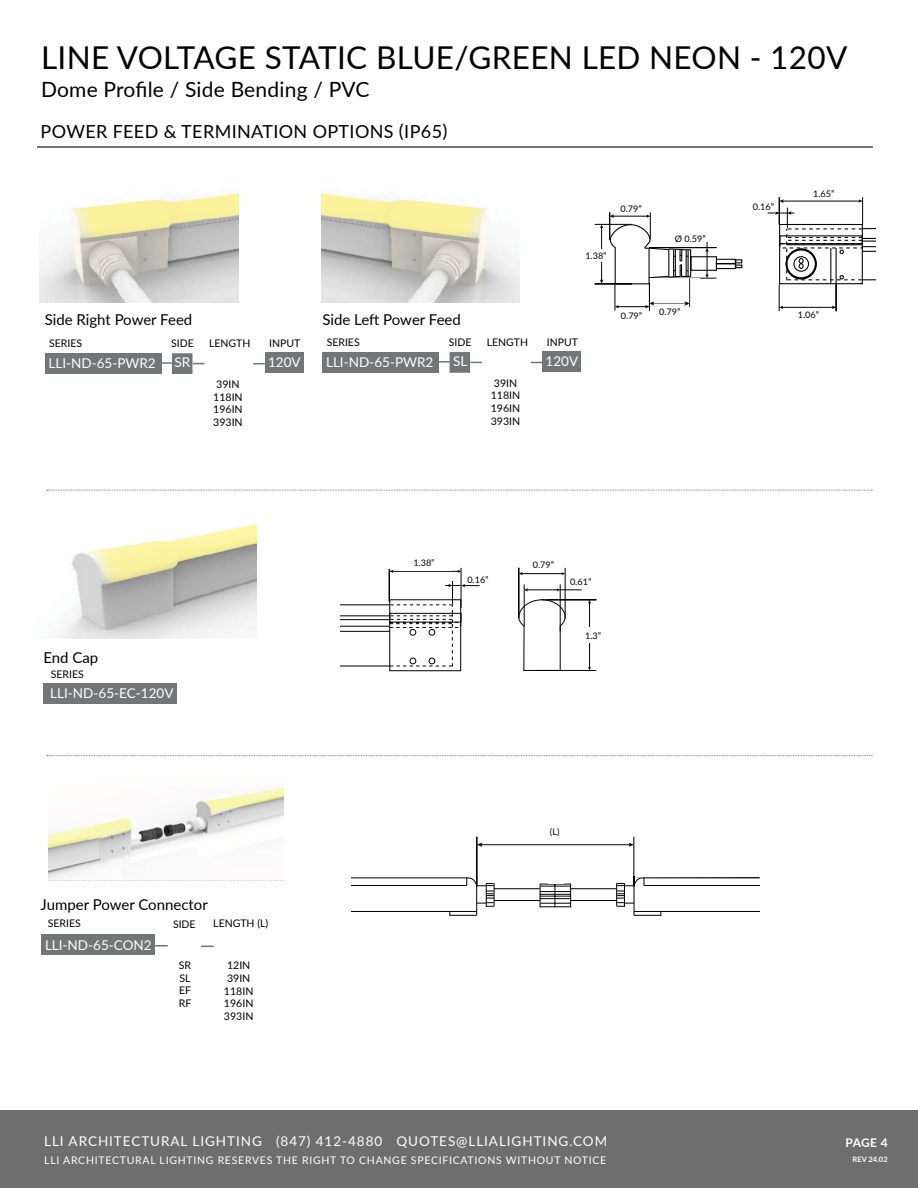
<style>
.page{position:relative;width:918px;height:1188px;background:#fff}
.page>*{position:absolute;margin:0;border:0;box-sizing:border-box;transform-origin:0 0}
.t1{font:31.5px "Lato";letter-spacing:.01em;color:#000}
.t2{font:21px "Lato";letter-spacing:.01em;color:#000}
.t3{font:18px "Lato";letter-spacing:.02em;color:#000}
.t4{font:15px "Lato";color:#000}
.t5{font:13.5px "Lato";letter-spacing:.07em;color:#fff}
.t6{font:13.5px "Lato";color:#fff}
.t7{font:700 12px "Lato";color:#fff}
.t8{font:10.5px/12.6px "Lato";color:#000}
.t9{font:10.5px "Lato";letter-spacing:.07em;color:#fff}
.t10{font:9px "Lato";color:#000}
.t11{font:700 7.5px "Lato";color:#fff}
</style>
<div class="page">
<div style="left:0;top:1110px;width:918px;height:78px;background:#6f6e6f"></div>
<hr style="left:38px;top:147px;width:835px;height:1px;background:#737577">
<hr style="left:523px;top:625px;width:2px;height:45px;background:#000">
<hr style="left:560px;top:626px;width:1px;height:44px;background:#000">
<hr style="left:523px;top:670px;width:38px;height:1px;background:#000">
<div style="left:389px;top:599px;width:72px;height:72px;border:1px solid #000"></div>
<hr style="left:340px;top:604px;width:50px;height:1px;background:#000">
<hr style="left:340px;top:615px;width:50px;height:1px;background:#000">
<hr style="left:340px;top:619px;width:50px;height:1px;background:#000">
<hr style="left:340px;top:626px;width:49px;height:1px;background:#000">
<hr style="left:340px;top:631px;width:50px;height:1px;background:#000">
<hr style="left:340px;top:666px;width:50px;height:1px;background:#000">
<svg style="left:518px;top:597px;width:47px;height:30px"></svg>
<hr style="left:522px;top:573px;width:41px;height:1px;background:#000">
<svg style="left:519px;top:572px;width:4px;height:3px"></svg>
<hr style="left:518px;top:568px;width:1px;height:50px;background:#000">
<hr style="left:565px;top:568px;width:1px;height:51px;background:#000">
<hr style="left:589px;top:603px;width:1px;height:65px;background:#000">
<hr style="left:541px;top:600px;width:55px;height:1px;background:#000">
<hr style="left:537px;top:670px;width:59px;height:1px;background:#000">
<hr style="left:527px;top:590px;width:31px;height:1px;background:#000">
<hr style="left:524px;top:584px;width:1px;height:42px;background:#000">
<hr style="left:560px;top:584px;width:1px;height:47px;background:#000">
<svg style="left:557px;top:588px;width:25px;height:3px"></svg>
<hr style="left:392px;top:571px;width:67px;height:1px;background:#000">
<hr style="left:389px;top:569px;width:1px;height:33px;background:#000">
<hr style="left:461px;top:568px;width:1px;height:40px;background:#000">
<svg style="left:389px;top:581px;width:91px;height:86px"></svg>
<div style="left:44px;top:683px;width:133px;height:21px;background:#737577"></div>
<svg style="left:47px;top:755px;width:825px;height:1px"></svg>
<div style="left:464px;top:568px;width:28px;height:15px;background:#fff"></div>
<div style="left:575px;top:628px;width:37px;height:15px;background:#fff"></div>
<svg style="left:201px;top:946px;width:13px;height:1px"></svg>
<svg style="left:155px;top:945px;width:13px;height:2px"></svg>
<div style="left:41px;top:934px;width:114px;height:20px;background:#737577"></div>
<div style="left:691px;top:256px;width:26px;height:15px;border:1px solid #000"></div>
<div style="left:716px;top:259px;width:20px;height:5px;border:1px solid #000"></div>
<div style="left:716px;top:263px;width:20px;height:6px;border:1px solid #000"></div>
<svg style="left:735px;top:259px;width:7px;height:9px"></svg>
<hr style="left:601px;top:227px;width:1px;height:54px;background:#000">
<svg style="left:600px;top:279px;width:3px;height:5px"></svg>
<hr style="left:595px;top:284px;width:37px;height:1px;background:#000">
<hr style="left:595px;top:224px;width:36px;height:1px;background:#000">
<svg style="left:609px;top:212px;width:82px;height:99px"></svg>
<hr style="left:649px;top:247px;width:67px;height:1px;background:#000">
<hr style="left:650px;top:278px;width:66px;height:1px;background:#000">
<svg style="left:705px;top:242px;width:4px;height:36px"></svg>
<svg style="left:768px;top:197px;width:108px;height:114px"></svg>
<div style="left:45px;top:353px;width:116px;height:21px;background:#737577"></div>
<div style="left:172px;top:353px;width:20px;height:21px;background:#737577"></div>
<svg style="left:161px;top:362px;width:13px;height:2px"></svg>
<div style="left:750px;top:201px;width:27px;height:11px;background:#fff"></div>
<div style="left:672px;top:227px;width:37px;height:15px;background:#fff"></div>
<div style="left:580px;top:249px;width:31px;height:13px;background:#fff"></div>
<div style="left:658px;top:305px;width:24px;height:12px;background:#fff"></div>
<div style="left:618px;top:310px;width:27px;height:10px;background:#fff"></div>
<div style="left:265px;top:353px;width:38px;height:20px;background:#737577"></div>
<svg style="left:253px;top:363px;width:12px;height:1px"></svg>
<svg style="left:470px;top:362px;width:12px;height:1px"></svg>
<div style="left:322px;top:352px;width:117px;height:20px;background:#737577"></div>
<div style="left:450px;top:352px;width:20px;height:21px;background:#737577"></div>
<svg style="left:439px;top:361px;width:12px;height:2px"></svg>
<div style="left:543px;top:351px;width:38px;height:21px;background:#737577"></div>
<svg style="left:531px;top:362px;width:12px;height:1px"></svg>
<img style="left:650px;top:279px;width:41px;height:28px">
<svg style="left:47px;top:490px;width:825px;height:1px"></svg>
<hr style="left:644px;top:877px;width:115px;height:1px;background:#000">
<hr style="left:644px;top:885px;width:115px;height:1px;background:#000">
<hr style="left:634px;top:911px;width:125px;height:1px;background:#000">
<hr style="left:481px;top:844px;width:149px;height:1px;background:#000">
<svg style="left:629px;top:843px;width:5px;height:4px"></svg>
<svg style="left:477px;top:843px;width:6px;height:4px"></svg>
<hr style="left:476px;top:837px;width:1px;height:41px;background:#000">
<hr style="left:634px;top:837px;width:1px;height:41px;background:#000">
<svg style="left:351px;top:875px;width:407px;height:41px"></svg>
<div style="left:548px;top:875px;width:15px;height:8px;background:#fff"></div>
<img style="left:48px;top:786px;width:236px;height:94px">
<img style="left:40px;top:193px;width:198px;height:110px">
<img style="left:322px;top:193px;width:198px;height:110px">
<img style="left:61px;top:523px;width:196px;height:116px">
<h1 class="t1" style="left:41px;top:35px;width:808px">LINE VOLTAGE STATIC BLUE/GREEN LED NEON - 120V</h1>
<h2 class="t2" style="left:41px;top:75px;width:330px">Dome Profile / Side Bending / PVC</h2>
<h3 class="t3" style="left:41px;top:119px;width:408px">POWER FEED &amp; TERMINATION OPTIONS (IP65)</h3>
<p class="t10" style="left:813px;top:187px;width:23px">1.65”</p>
<p class="t10" style="left:620px;top:202px;width:23px">0.79”</p>
<p class="t10" style="left:753px;top:200px;width:23px">0.16”</p>
<p class="t10" style="left:675px;top:232px;width:32px">Ø 0.59”</p>
<p class="t10" style="left:585px;top:250px;width:23px">1.38”</p>
<h3 class="t4" style="left:45px;top:308px;width:149px">Side Right Power Feed</h3>
<h3 class="t4" style="left:322px;top:308px;width:140px">Side Left Power Feed</h3>
<p class="t10" style="left:621px;top:309px;width:23px">0.79”</p>
<p class="t10" style="left:659px;top:305px;width:23px">0.79”</p>
<p class="t10" style="left:798px;top:309px;width:23px">1.06”</p>
<p class="t8" style="left:49px;top:336px;width:35px">SERIES</p>
<p class="t6" style="left:49px;top:354px;width:109px">LLI-ND-65-PWR2</p>
<p class="t8" style="left:171px;top:336px;width:24px">SIDE</p>
<p class="t5" style="left:175px;top:353px;width:17px">SR</p>
<p class="t8" style="left:209px;top:336px;width:43px">LENGTH</p>
<p class="t8" style="left:269px;top:336px;width:33px">INPUT</p>
<p class="t8" style="left:487px;top:335px;width:43px">LENGTH</p>
<p class="t6" style="left:326px;top:353px;width:109px">LLI-ND-65-PWR2</p>
<p class="t8" style="left:327px;top:335px;width:35px">SERIES</p>
<p class="t8" style="left:449px;top:335px;width:24px">SIDE</p>
<p class="t5" style="left:453px;top:352px;width:16px">SL</p>
<p class="t5" style="left:268px;top:352px;width:34px">120V</p>
<p class="t8" style="left:547px;top:335px;width:33px">INPUT</p>
<p class="t5" style="left:546px;top:351px;width:34px">120V</p>
<p class="t8" style="left:213px;top:378px;width:31px">39IN<br>118IN<br>196IN<br>393IN</p>
<p class="t8" style="left:491px;top:376px;width:31px">39IN<br>118IN<br>196IN<br>393IN</p>
<h3 class="t4" style="left:43px;top:646px;width:56px">End Cap</h3>
<p class="t6" style="left:50px;top:684px;width:125px">LLI-ND-65-EC-120V</p>
<p class="t8" style="left:51px;top:668px;width:35px">SERIES</p>
<h3 class="t4" style="left:41px;top:893px;width:169px">Jumper Power Connector</h3>
<p class="t8" style="left:48px;top:917px;width:35px">SERIES</p>
<p class="t6" style="left:45px;top:935px;width:108px">LLI-ND-65-CON2</p>
<p class="t8" style="left:173px;top:917px;width:24px">SIDE</p>
<p class="t8" style="left:213px;top:917px;width:56px">LENGTH (L)</p>
<p class="t8" style="left:179px;top:959px;width:14px;text-align:justify">SR SL EF RF</p>
<p class="t8" style="left:224px;top:959px;width:31px">12IN<br>39IN<br>118IN<br>196IN<br>393IN</p>
<p class="t10" style="left:413px;top:556px;width:23px">1.38”</p>
<p class="t10" style="left:533px;top:558px;width:23px">0.79”</p>
<p class="t10" style="left:467px;top:573px;width:23px">0.16”</p>
<p class="t10" style="left:570px;top:575px;width:23px">0.61”</p>
<p class="t10" style="left:585px;top:629px;width:18px">1.3”</p>
<p class="t10" style="left:550px;top:826px;width:11px">(L)</p>
<p class="t5" style="left:44px;top:1131px;width:565px">LLI ARCHITECTURAL LIGHTING (847) 412-4880 QUOTES@LLIALIGHTING.COM</p>
<p class="t9" style="left:44px;top:1153px;width:564px">LLI ARCHITECTURAL LIGHTING RESERVES THE RIGHT TO CHANGE SPECIFICATIONS WITHOUT NOTICE</p>
<p class="t7" style="left:846px;top:1134px;width:44px">PAGE 4</p>
<p class="t11" style="left:853px;top:1154px;width:37px">REV 24.02</p>
</div>
